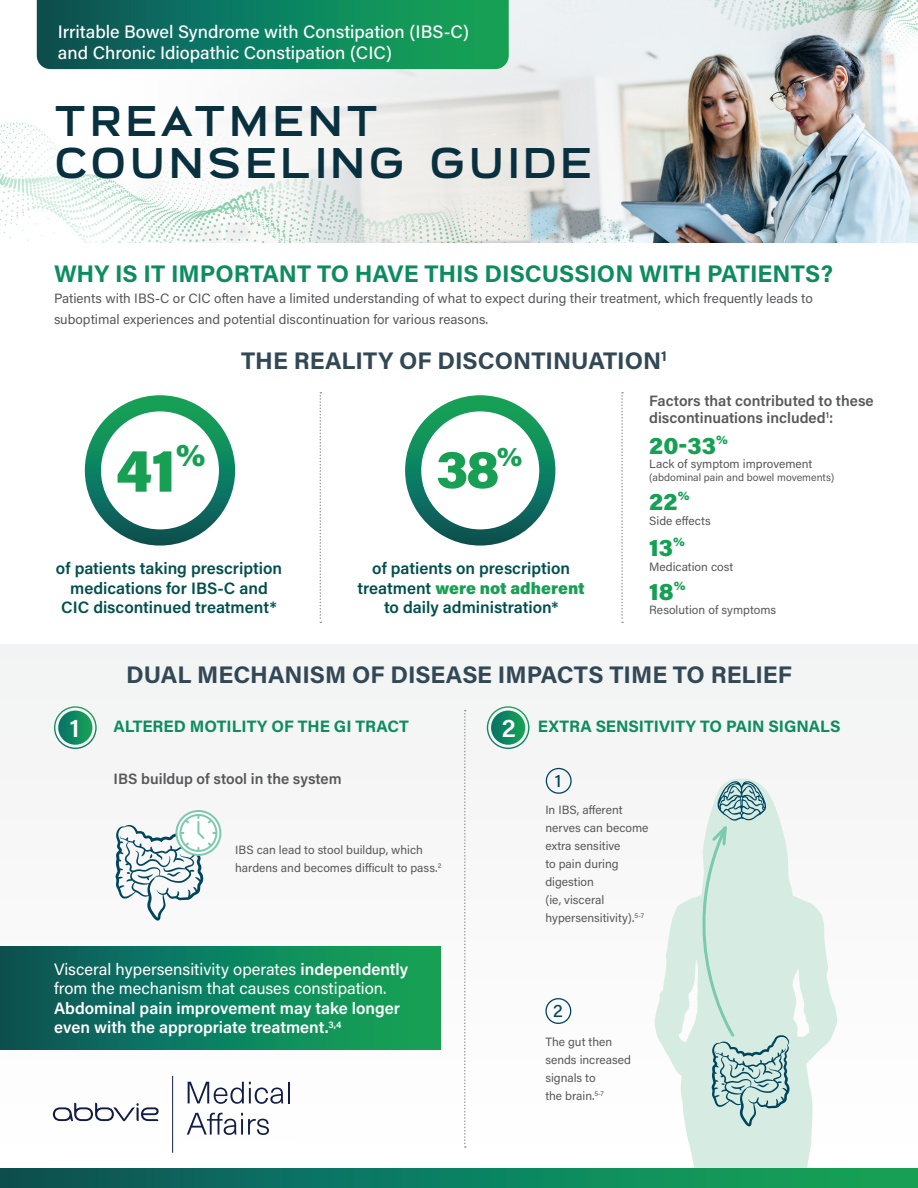
<style>
.page{position:relative;width:918px;height:1188px;background:#fff}
.page>*{position:absolute;margin:0;border:0;box-sizing:border-box;transform-origin:0 0}
.t1{font:900 58.5px "Acumin Pro";color:#17a054}
.t2{font:900 51.6px "Acumin Pro";color:#17a054}
.t3{font:42.9px/42.3px "Broadwell Standard";letter-spacing:.04em;color:#09303e}
.t4{font:600 24.6px "Acumin Pro";color:#fff}
.t5{font:700 24px "Acumin Pro";color:#324855}
.t6{font:700 24px "Acumin Pro";color:#0c8c5f}
.t7{font:900 23.1px "Acumin Pro";color:#17a054}
.t8{font:500 18px/21px "Acumin Pro";color:#fff}
.t9{font:500 17.4px "Acumin Pro";color:#00455e}
.t10{font:600 16.5px/19.5px "Acumin Pro";color:#004f4d;text-align:center}
.t11{font:16.5px/19.5px "Acumin Pro";color:#fff}
.t12{font:600 16.5px/19.5px "Acumin Pro";color:#fff}
.t13{font:700 16.5px "Acumin Pro";color:#0c8c5f}
.t14{font:600 15px/16.5px "Acumin Pro";color:#57585a}
.t15{font:13.5px/21px "Acumin Pro";color:#57585a}
.t16{font:12px/18px "Acumin Pro";color:#57585a}
.t17{font:10.5px "Acumin Pro";color:#57585a}
.s1{font-weight:900;color:#17a054}
.s2{font-weight:600;font-size:24.6px;color:#fff}
.s3{font-weight:600}
</style>
<div class="page">
<div style="left:0;top:1168px;width:918px;height:20px;background:linear-gradient(to right,#09535b,#14a95c)"></div>
<div style="left:0;top:645px;width:918px;height:523px;background:#f7f7f8"></div>
<img style="left:0;top:0;width:918px;height:242px">
<svg style="left:37px;top:0;width:472px;height:69px"></svg>
<svg style="left:85px;top:395px;width:150px;height:151px"></svg>
<div style="left:101px;top:411px;width:118px;height:118px;background:#fff;border-radius:50%"></div>
<svg style="left:405px;top:395px;width:150px;height:151px"></svg>
<div style="left:421px;top:411px;width:118px;height:118px;background:#fff;border-radius:50%"></div>
<svg style="left:58px;top:711px;width:34px;height:34px"></svg>
<div style="left:54px;top:706px;width:43px;height:43px;border:1px solid #fff;border-radius:50%"></div>
<svg style="left:491px;top:711px;width:34px;height:34px"></svg>
<div style="left:487px;top:706px;width:42px;height:43px;border:1px solid #fff;border-radius:50%"></div>
<svg style="left:464px;top:710px;width:2px;height:438px"></svg>
<svg style="left:320px;top:392px;width:1px;height:231px"></svg>
<svg style="left:621px;top:392px;width:2px;height:231px"></svg>
<svg style="left:687px;top:778px;width:125px;height:390px;fill:#d6ece2"></svg>
<svg style="left:654px;top:780px;width:183px;height:355px"></svg>
<div style="left:546px;top:768px;width:26px;height:26px;border:1px solid #00455e;border-radius:50%"></div>
<div style="left:545px;top:998px;width:26px;height:26px;border:1px solid #00455e;border-radius:50%"></div>
<svg style="left:116px;top:810px;width:105px;height:111px"></svg>
<div style="left:0;top:946px;width:441px;height:103px;background:linear-gradient(to right,#09555c,#14aa5b)"></div>
<svg style="left:53px;top:1103px;width:106px;height:18px"></svg>
<hr style="left:172px;top:1076px;width:1px;height:77px;background:#121d47">
<svg style="left:188px;top:1082px;width:95px;height:22px"></svg>
<hr style="left:288px;top:1082px;width:2px;height:21px;background:#121d47">
<svg style="left:187px;top:1113px;width:82px;height:22px"></svg>
<div style="left:186px;top:1141px;width:108px;height:12px;background:#fff"></div>
<h3 class="t8" style="left:58px;top:21px;width:413px">Irritable Bowel Syndrome with Constipation (IBS-C) and Chronic Idiopathic Constipation (CIC)</h3>
<h3 class="t3" style="left:54px;top:102px;width:541px">TREATMENT<br>COUNSELING GUIDE</h3>
<h3 class="t6" style="left:54px;top:257px;width:781px">WHY IS IT IMPORTANT TO HAVE THIS DISCUSSION WITH PATIENTS?</h3>
<p class="t15" style="left:54px;top:287px;width:760px">Patients with IBS-C or CIC often have a limited understanding of what to expect during their treatment, which frequently leads to suboptimal experiences and potential discontinuation for various reasons.</p>
<h3 class="t5" style="left:241px;top:344px;width:427px">THE REALITY OF DISCONTINUATION<sup>1</sup></h3>
<h1 class="t1" style="left:116px;top:430px;width:91px">41<sup>%</sup></h1>
<h3 class="t10" style="left:56px;top:558px;width:228px">of patients taking prescription medications for IBS-C and<br>CIC discontinued treatment*</h3>
<h2 class="t2" style="left:436px;top:433px;width:88px">38<sup>%</sup></h2>
<h3 class="t10" style="left:358px;top:558px;width:229px">of patients on prescription treatment <span class="s1">were not adherent </span>to daily administration*</h3>
<p class="t14" style="left:649px;top:392px;width:226px">Factors that contributed to these discontinuations included<sup>1</sup>:</p>
<h3 class="t7" style="left:649px;top:430px;width:80px">20-33<sup>%</sup></h3>
<p class="t16" style="left:649px;top:455px;width:165px">Lack of symptom improvement</p>
<p class="t17" style="left:649px;top:471px;width:187px">(abdominal pain and bowel movements)</p>
<h3 class="t7" style="left:649px;top:486px;width:42px">22<sup>%</sup></h3>
<p class="t16" style="left:649px;top:511px;width:63px">Side effects</p>
<h3 class="t7" style="left:649px;top:531px;width:37px">13<sup>%</sup></h3>
<p class="t16" style="left:649px;top:558px;width:86px">Medication cost</p>
<h3 class="t7" style="left:649px;top:576px;width:38px">18<sup>%</sup></h3>
<p class="t16" style="left:649px;top:600px;width:128px">Resolution of symptoms</p>
<h3 class="t5" style="left:126px;top:657px;width:667px">DUAL MECHANISM OF DISEASE IMPACTS TIME TO RELIEF</h3>
<h3 class="t4" style="left:70px;top:711px;width:11px">1</h3>
<h3 class="t13" style="left:114px;top:715px;width:297px">ALTERED MOTILITY OF THE GI TRACT</h3>
<h3 class="t13" style="left:502px;top:715px;width:340px"><span class="s2">2</span> EXTRA SENSITIVITY TO PAIN SIGNALS</h3>
<p class="t14" style="left:114px;top:770px;width:230px">IBS buildup of stool in the system</p>
<p class="t16" style="left:235px;top:841px;width:208px">IBS can lead to stool buildup, which hardens and becomes difficult to pass.<sup>2</sup></p>
<h3 class="t11" style="left:54px;top:959px;width:356px">Visceral hypersensitivity operates <span class="s3">independently </span>from the mechanism that causes constipation.</h3>
<h3 class="t12" style="left:54px;top:997px;width:348px">Abdominal pain improvement may take longer even with the appropriate treatment.<sup>3,4</sup></h3>
<h3 class="t9" style="left:555px;top:768px;width:8px">1</h3>
<p class="t16" style="left:545px;top:800px;width:105px">In IBS, afferent nerves can become extra sensitive<br>to pain during digestion<br>(ie, visceral hypersensitivity).<sup>5-7</sup></p>
<h3 class="t9" style="left:553px;top:999px;width:11px">2</h3>
<p class="t16" style="left:545px;top:1032px;width:87px">The gut then sends increased signals to<br>the brain.<sup>5-7</sup></p>
</div>
